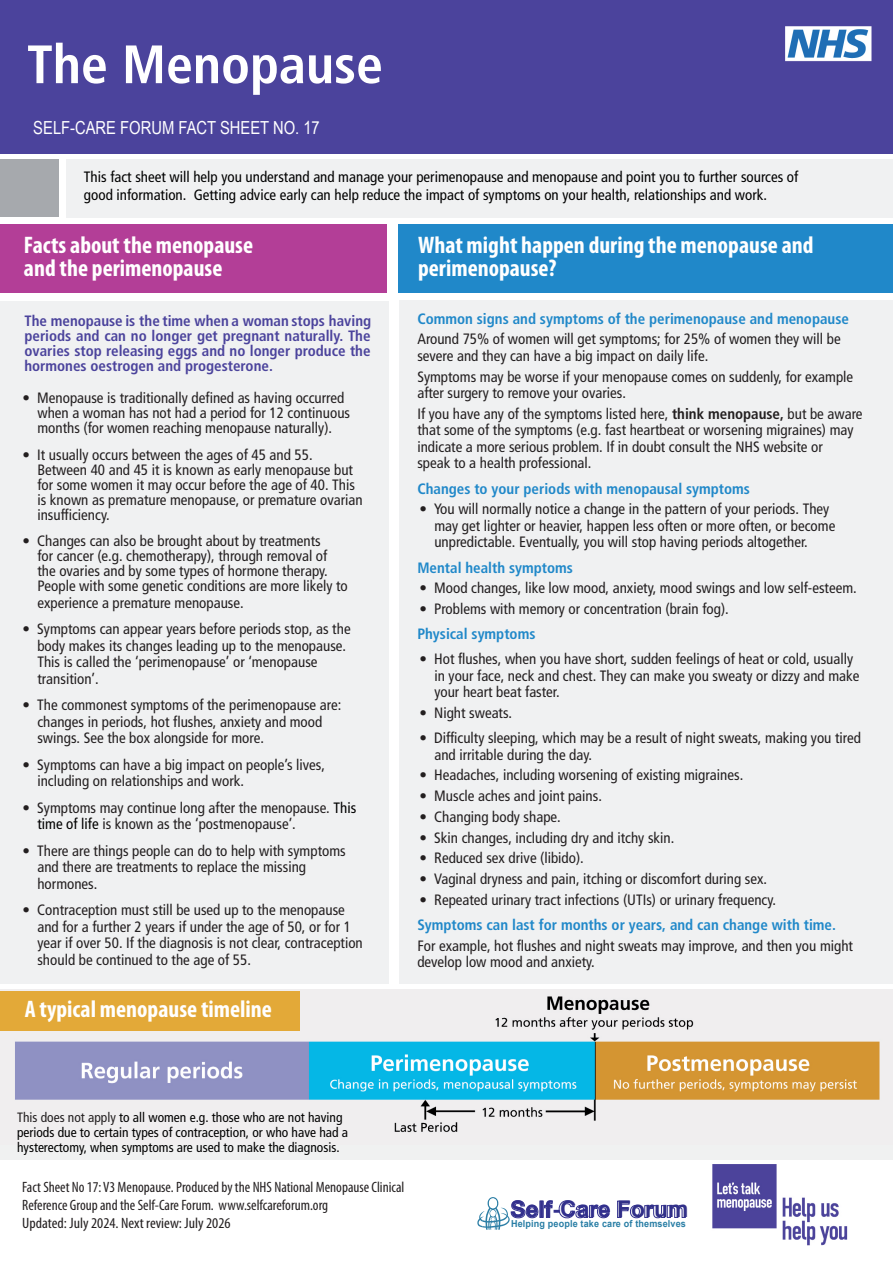
<style>
.page{position:relative;width:893px;height:1263px;background:#fff}
.page>*{position:absolute;margin:0;border:0;box-sizing:border-box;transform-origin:0 0}
.t1{font:54px "Frutiger LT 67 Bd Cn";color:#fff}
.t2{font:700 condensed 24px/22.5px "Myriad Pro";color:#fff}
.t3{font:700 22.8px "Arial";color:#33308d}
.t4{font:18px "Arial Narrow";color:#fff}
.t5{font:15px/16.5px "Frutiger LT 57 Cn";color:#231f20}
.t6{font:15px/18px "Frutiger LT 57 Cn";color:#000}
.t7{font:15px "Frutiger LT 67 Bd Cn";color:#2088c9}
.t8{font:15px/15px "Frutiger LT 67 Bd Cn";color:#4b439c;text-align:justify}
.t9{font:condensed 15px/18px "Myriad Pro";color:#231f20}
.t10{font:13.5px/15px "Frutiger LT 57 Cn";color:#000}
.t11{font:700 9.6px "Arial";letter-spacing:.015em;color:#297ea5;scale:.94 1}
.s1{color:#000}
.s2{font-family:"Frutiger LT 67 Bd Cn"}
.s3{color:#231f20}
.s4{color:#32308d}
.s5{color:#313085}
</style>
<div class="page">
<div style="left:0;top:990px;width:893px;height:170px;background:#f0f1f1"></div>
<img style="left:15px;top:996px;width:865px;height:137px">
<div style="left:0;top:301px;width:388px;height:682px;background:#f0f1f2"></div>
<div style="left:66px;top:159px;width:827px;height:59px;background:#f0f1f2"></div>
<div style="left:0;top:159px;width:59px;height:58px;background:#a6a9ad"></div>
<div style="left:0;top:0;width:893px;height:153px;background:#4b439c"></div>
<div style="left:0;top:224px;width:387px;height:68px;background:#b33e97"></div>
<div style="left:0;top:991px;width:300px;height:40px;background:#e3a938"></div>
<div style="left:398px;top:224px;width:495px;height:68px;background:#2088c9"></div>
<div style="left:400px;top:301px;width:493px;height:683px;background:#f0f1f2"></div>
<svg style="left:544px;top:1201px;width:8px;height:17px"></svg>
<svg style="left:559px;top:1200px;width:50px;height:18px"></svg>
<svg style="left:617px;top:1201px;width:69px;height:17px"></svg>
<svg style="left:477px;top:1197px;width:61px;height:33px"></svg>
<img style="left:712px;top:1164px;width:136px;height:82px">
<img style="left:785px;top:26px;width:87px;height:36px">
<h1 class="t1" style="left:27px;top:40px;width:358px">The Menopause</h1>
<p class="t4" style="left:33px;top:120px;width:288px">SELF-CARE FORUM FACT SHEET NO. 17</p>
<p class="t6" style="left:84px;top:169px;width:716px">This fact sheet will help you understand and manage your perimenopause and menopause and point you to further sources of good information. Getting advice early can help reduce the impact of symptoms on your health, relationships and work.</p>
<h2 class="t2" style="left:24px;top:236px;width:231px">Facts about the menopause and the perimenopause</h2>
<p class="t8" style="left:24px;top:314px;width:348px">The menopause is the time when a woman stops having periods and can no longer get pregnant naturally. The ovaries stop releasing eggs and no longer produce the hormones oestrogen and progesterone.</p>
<p class="t5" style="left:37px;top:391px;width:314px;line-height:15px;text-indent:-15px">• Menopause is traditionally defined as having occurred when a woman has not had a period for 12 continuous months (for women reaching menopause naturally).</p>
<p class="t5" style="left:37px;top:448px;width:327px;line-height:15px;text-indent:-15px">• It usually occurs between the ages of 45 and 55.<br>Between 40 and 45 it is known as early menopause but for some women it may occur before the age of 40. This is known as premature menopause, or premature ovarian insufficiency.</p>
<p class="t5" style="left:37px;top:534px;width:312px;line-height:15px;text-indent:-15px">• Changes can also be brought about by treatments<br>for cancer (e.g. chemotherapy), through removal of the ovaries and by some types of hormone therapy.<br>People with some genetic conditions are more likely to</p>
<p class="t5" style="left:37px;top:595px;width:208px">experience a premature menopause.</p>
<p class="t5" style="left:37px;top:621px;width:315px;text-indent:-15px">• Symptoms can appear years before periods stop, as the body makes its changes leading up to the menopause.<br>This is called the ‘perimenopause’ or ‘menopause transition’.</p>
<p class="t5" style="left:37px;top:697px;width:305px;text-indent:-15px">• The commonest symptoms of the perimenopause are: changes in periods, hot flushes, anxiety and mood swings. See the box alongside for more.</p>
<p class="t5" style="left:37px;top:757px;width:289px;text-indent:-15px">• Symptoms can have a big impact on people’s lives, including on relationships and work.</p>
<p class="t5" style="left:37px;top:800px;width:320px;text-indent:-15px">• Symptoms may continue long after the menopause. <span class="s1">This time of life</span> is known as the ‘postmenopause’.</p>
<p class="t5" style="left:37px;top:843px;width:310px;text-indent:-15px">• There are things people can do to help with symptoms and there are treatments to replace the missing hormones.</p>
<p class="t5" style="left:37px;top:902px;width:327px;text-indent:-15px">• Contraception must still be used up to the menopause and for a further 2 years if under the age of 50, or for 1 year if over 50. If the diagnosis is not clear, contraception should be continued to the age of 55.</p>
<h2 class="t2" style="left:25px;top:1000px;width:249px">A typical menopause timeline</h2>
<h2 class="t2" style="left:418px;top:236px;width:397px">What might happen during the menopause and perimenopause?</h2>
<p class="t7" style="left:417px;top:311px;width:433px">Common signs and symptoms of the perimenopause and menopause</p>
<p class="t5" style="left:417px;top:331px;width:425px">Around 75% of women will get symptoms; for 25% of women they will be severe and they can have a big impact on daily life.</p>
<p class="t5" style="left:417px;top:369px;width:437px">Symptoms may be worse if your menopause comes on suddenly, for example after surgery to remove your ovaries.</p>
<p class="t5" style="left:417px;top:406px;width:447px">If you have any of the symptoms listed here, <span class="s2">think menopause,</span> but be aware that some of the symptoms (e.g. fast heartbeat or worsening migraines) may indicate a more serious problem. If in doubt consult the NHS website or<br>speak to a health professional.</p>
<p class="t7" style="left:417px;top:481px;width:334px">Changes to your periods with menopausal symptoms</p>
<p class="t5" style="left:434px;top:501px;width:402px;text-indent:-15px">• You will normally notice a change in the pattern of your periods. They may get lighter or heavier, happen less often or more often, or become unpredictable. Eventually, you will stop having periods altogether.</p>
<p class="t7" style="left:417px;top:560px;width:157px">Mental health symptoms</p>
<p class="t5" style="left:419px;top:580px;width:439px">• Mood changes, like low mood, anxiety, mood swings and low self-esteem.</p>
<p class="t5" style="left:419px;top:601px;width:311px">• Problems with memory or concentration (brain fog).</p>
<p class="t7" style="left:417px;top:627px;width:120px">Physical symptoms</p>
<p class="t5" style="left:434px;top:651px;width:427px;text-indent:-15px">• Hot flushes, when you have short, sudden feelings of heat or cold, usually in your face, neck and chest. They can make you sweaty or dizzy and make your heart beat faster.</p>
<p class="t5" style="left:419px;top:705px;width:94px">• Night sweats.</p>
<p class="t5" style="left:434px;top:730px;width:428px;text-indent:-15px">• Difficulty sleeping, which may be a result of night sweats, making you tired and irritable during the day.</p>
<p class="t5" style="left:419px;top:767px;width:325px">• Headaches, including worsening of existing migraines.</p>
<p class="t5" style="left:419px;top:788px;width:184px">• Muscle aches and joint pains.</p>
<p class="t5" style="left:419px;top:809px;width:143px">• Changing body shape.</p>
<p class="t5" style="left:419px;top:830px;width:256px">• Skin changes, including dry and itchy skin.</p>
<p class="t5" style="left:419px;top:850px;width:166px">• Reduced sex drive (libido).</p>
<p class="t5" style="left:419px;top:871px;width:349px">• Vaginal dryness and pain, itching or discomfort during sex.</p>
<p class="t5" style="left:419px;top:892px;width:358px">• Repeated urinary tract infections (UTIs) or urinary frequency.</p>
<p class="t7" style="left:417px;top:918px;width:420px">Symptoms can last for months or years, and can change with time.</p>
<p class="t5" style="left:417px;top:938px;width:437px">For example, hot flushes and night sweats may improve, and then you might develop low mood and anxiety.</p>
<p class="t10" style="left:17px;top:1110px;width:333px"><span class="s3">This does not apply</span> to all women e.g. those who are not having periods due to certain types of contraception, or who have had a hysterectomy, when symptoms are used to make the diagnosis.</p>
<p class="t9" style="left:22px;top:1179px;width:384px">Fact Sheet No 17: V3 Menopause. Produced by the NHS National Menopause Clinical<br>Reference Group and the Self-Care Forum. www.selfcareforum.org<br>Updated: July 2024. Next review: July 2026</p>
<h3 class="t3" style="left:511px;top:1201px;width:179px">Self-<span class="s4">Care</span> <span class="s5">Forum</span></h3>
<p class="t11" style="left:511px;top:1220px;width:187px">Helping people take care of themselves</p>
</div>
